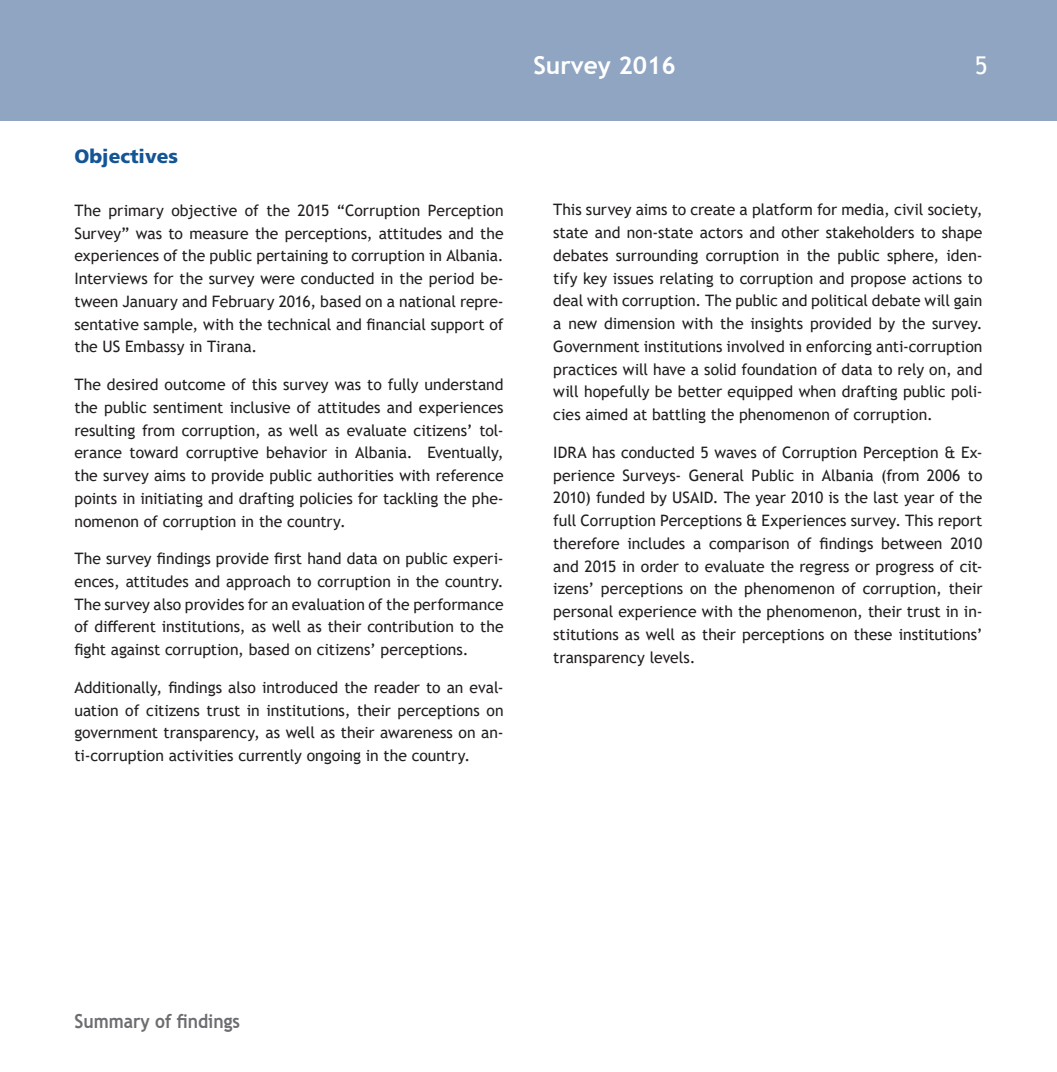
<style>
.page{position:relative;width:1057px;height:1072px;background:#fff}
.page>*{position:absolute;margin:0;border:0;box-sizing:border-box;transform-origin:0 0}
.t1{font:700 24.5px "Trebuchet MS";color:#fff}
.t2{font:24.5px "Trebuchet MS";color:#fff}
.t3{font:700 19.25px "Trebuchet MS";color:#6c6d70;scale:.91 1}
.t4{font:900 19.25px "Frutiger LT Std";color:#145596}
.t5{font:15.75px/22.8px "Trebuchet MS";color:#231f20;text-align:justify}
</style>
<div class="page">
<div style="left:0;top:0;width:1057px;height:120px;background:#90a5c1"></div>
<p class="t4" style="left:74px;top:145px;width:105px">Objectives</p>
<p class="t5" style="left:74px;top:199px;width:431px">The primary objective of the 2015 “Corruption Perception Survey” was to measure the perceptions, attitudes and the experiences of the public pertaining to corruption in Albania.<br>Interviews for the survey were conducted in the period be&shy;tween January and February 2016, based on a national repre&shy;sentative sample, with the technical and financial support of the US Embassy in Tirana.</p>
<p class="t5" style="left:74px;top:373px;width:431px">The desired outcome of this survey was to fully understand the public sentiment inclusive of attitudes and experiences resulting from corruption, as well as evaluate citizens’ tol&shy;erance toward corruptive behavior in Albania. Eventually, the survey aims to provide public authorities with reference points in initiating and drafting policies for tackling the phe&shy;nomenon of corruption in the country.</p>
<p class="t5" style="left:74px;top:547px;width:431px">The survey findings provide first hand data on public experi&shy;ences, attitudes and approach to corruption in the country.<br>The survey also provides for an evaluation of the performance of different institutions, as well as their contribution to the fight against corruption, based on citizens’ perceptions.</p>
<p class="t5" style="left:74px;top:675px;width:431px">Additionally, findings also introduced the reader to an eval&shy;uation of citizens trust in institutions, their perceptions on government transparency, as well as their awareness on an&shy;ti-corruption activities currently ongoing in the country.</p>
<h1 class="t1" style="left:533px;top:50px;width:144px">Survey 2016</h1>
<h1 class="t2" style="left:974px;top:50px;width:14px">5</h1>
<p class="t5" style="left:553px;top:198px;width:431px">This survey aims to create a platform for media, civil society, state and non-state actors and other stakeholders to shape debates surrounding corruption in the public sphere, iden&shy;tify key issues relating to corruption and propose actions to deal with corruption. The public and political debate will gain a new dimension with the insights provided by the survey.<br>Government institutions involved in enforcing anti-corruption practices will have a solid foundation of data to rely on, and will hopefully be better equipped when drafting public poli&shy;cies aimed at battling the phenomenon of corruption.</p>
<p class="t5" style="left:553px;top:441px;width:431px">IDRA has conducted 5 waves of Corruption Perception &amp; Ex&shy;perience Surveys- General Public in Albania (from 2006 to 2010) funded by USAID. The year 2010 is the last year of the full Corruption Perceptions &amp; Experiences survey. This report therefore includes a comparison of findings between 2010 and 2015 in order to evaluate the regress or progress of cit&shy;izens’ perceptions on the phenomenon of corruption, their personal experience with the phenomenon, their trust in in&shy;stitutions as well as their perceptions on these institutions’ transparency levels.</p>
<p class="t3" style="left:74px;top:1008px;width:184px">Summary of findings</p>
</div>
